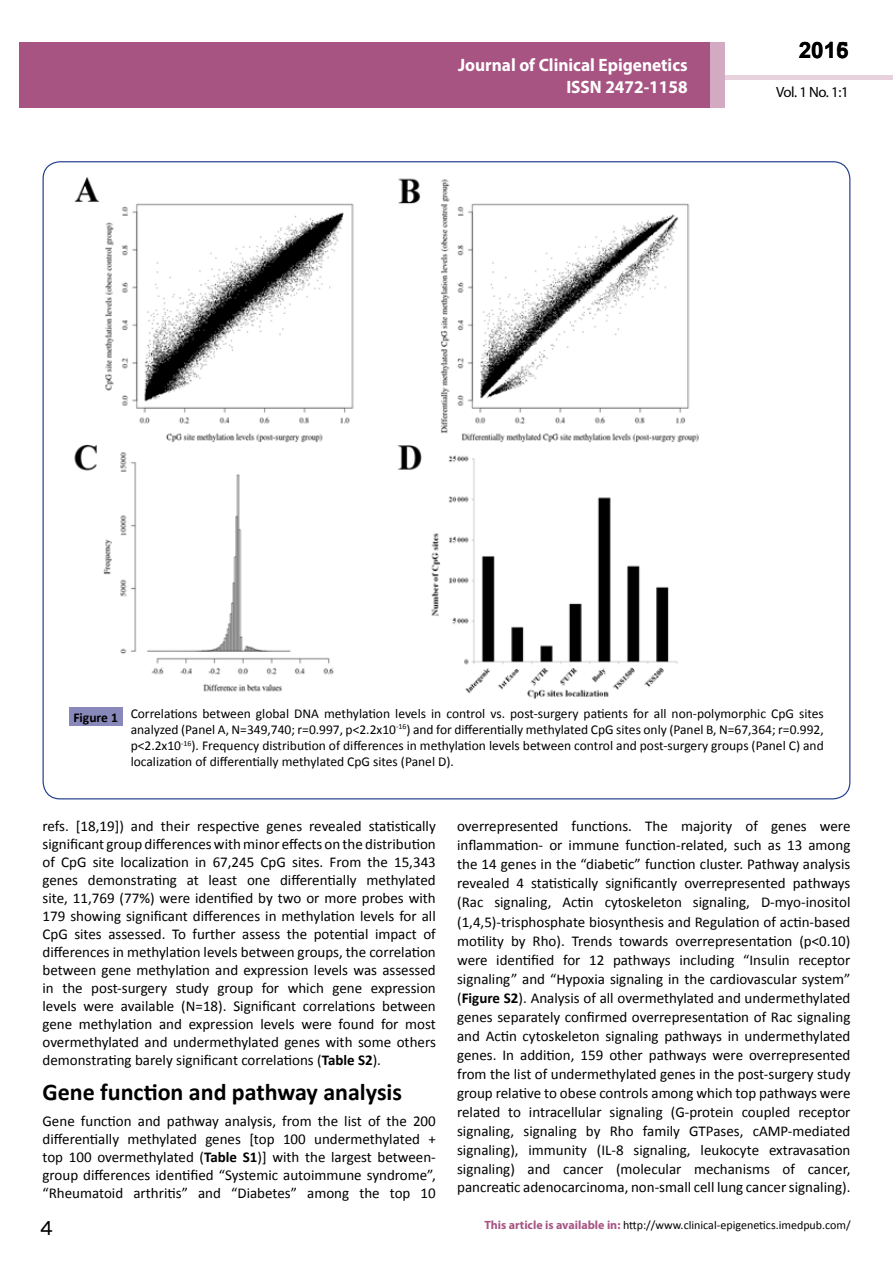
<style>
.page{position:relative;width:893px;height:1263px;background:#fff}
.page>*{position:absolute;margin:0;border:0;box-sizing:border-box;transform-origin:0 0}
.t1{font:25.5px "Tunga";color:#000}
.t2{font:700 24px "Calibri";color:#000}
.t3{font:700 22.5px "Arial";color:#000}
.t4{font:700 18px/21.6px "Myriad Pro";color:#fff;text-align:right;scale:.96 1}
.t5{font:15px/19px "Calibri";color:#000;text-align:justify}
.t6{font:14.85px "Myriad Pro";color:#000}
.t7{font:13.5px/16.2px "Calibri";color:#000;text-align:justify}
.t8{font:12px "Calibri";color:#000}
.s1{font-weight:700}
.s2{font-family:"Myriad Pro";font-weight:700;color:#a75483}
</style>
<div class="page">
<hr style="left:725px;top:75px;width:168px;height:4px;background:#e6d1dd">
<div style="left:709px;top:42px;width:16px;height:66px;background:#d2aac1"></div>
<div style="left:19px;top:42px;width:690px;height:66px;background:#a75483"></div>
<div style="left:69px;top:708px;width:53px;height:18px;background:#8889ba"></div>
<img style="left:74px;top:177px;width:625px;height:522px">
<p class="t4" style="left:458px;top:54px;width:241px">Journal of Clinical Epigenetics<br>ISSN 2472-1158</p>
<h3 class="t3" style="left:799px;top:35px;width:52px">2016</h3>
<h3 class="t3" style="left:836px;top:35px;width:14px">5</h3>
<p class="t6" style="left:776px;top:83px;width:74px">Vol. 1 No. 1:1</p>
<p class="t7" style="left:131px;top:705px;width:695px;text-indent:-57px"><span class="s1">Figure 1</span> Correlations between global DNA methylation levels in control vs. post-surgery patients for all non-polymorphic CpG sites analyzed (Panel A, N=349,740; r=0.997, p&lt;2.2x10<sup>-16</sup>) and for differentially methylated CpG sites only (Panel B, N=67,364; r=0.992, p&lt;2.2x10<sup>-16</sup>). Frequency distribution of differences in methylation levels between control and post-surgery groups (Panel C) and localization of differentially methylated CpG sites (Panel D).</p>
<p class="t5" style="left:43px;top:817px;width:395px;line-height:18px">refs. [18,19]) and their respective genes revealed statistically significant group differences with minor effects on the distribution of CpG site localization in 67,245 CpG sites. From the 15,343 genes demonstrating at least one differentially methylated site, 11,769 (77%) were identified by two or more probes with 179 showing significant differences in methylation levels for all CpG sites assessed. To further assess the potential impact of differences in methylation levels between groups, the correlation between gene methylation and expression levels was assessed in the post-surgery study group for which gene expression levels were available (N=18). Significant correlations between gene methylation and expression levels were found for most overmethylated and undermethylated genes with some others demonstrating barely significant correlations (<span class="s1">Table S2</span>).</p>
<h2 class="t2" style="left:43px;top:1076px;width:361px">Gene function and pathway analysis</h2>
<p class="t5" style="left:43px;top:1112px;width:395px;line-height:18px">Gene function and pathway analysis, from the list of the 200 differentially methylated genes [top 100 undermethylated + top 100 overmethylated (<span class="s1">Table S1</span>)] with the largest between&shy;group differences identified “Systemic autoimmune syndrome”, “Rheumatoid arthritis” and “Diabetes” among the top 10</p>
<p class="t5" style="left:457px;top:816px;width:395px">overrepresented functions. The majority of genes were inflammation- or immune function-related, such as 13 among the 14 genes in the “diabetic” function cluster. Pathway analysis revealed 4 statistically significantly overrepresented pathways (Rac signaling, Actin cytoskeleton signaling, D-myo-inositol (1,4,5)-trisphosphate biosynthesis and Regulation of actin-based motility by Rho). Trends towards overrepresentation (p&lt;0.10) were identified for 12 pathways including “Insulin receptor signaling” and “Hypoxia signaling in the cardiovascular system” (<span class="s1">Figure S2</span>). Analysis of all overmethylated and undermethylated genes separately confirmed overrepresentation of Rac signaling and Actin cytoskeleton signaling pathways in undermethylated genes. In addition, 159 other pathways were overrepresented from the list of undermethylated genes in the post-surgery study group relative to obese controls among which top pathways were related to intracellular signaling (G-protein coupled receptor signaling, signaling by Rho family GTPases, cAMP-mediated signaling), immunity (IL-8 signaling, leukocyte extravasation signaling) and cancer (molecular mechanisms of cancer, pancreatic adenocarcinoma, non-small cell lung cancer signaling).</p>
<h1 class="t1" style="left:40px;top:1211px;width:15px">4</h1>
<p class="t8" style="left:484px;top:1218px;width:368px"><span class="s2">This article is available in:</span> http://www.clinical-epigenetics.imedpub.com/</p>
</div>
